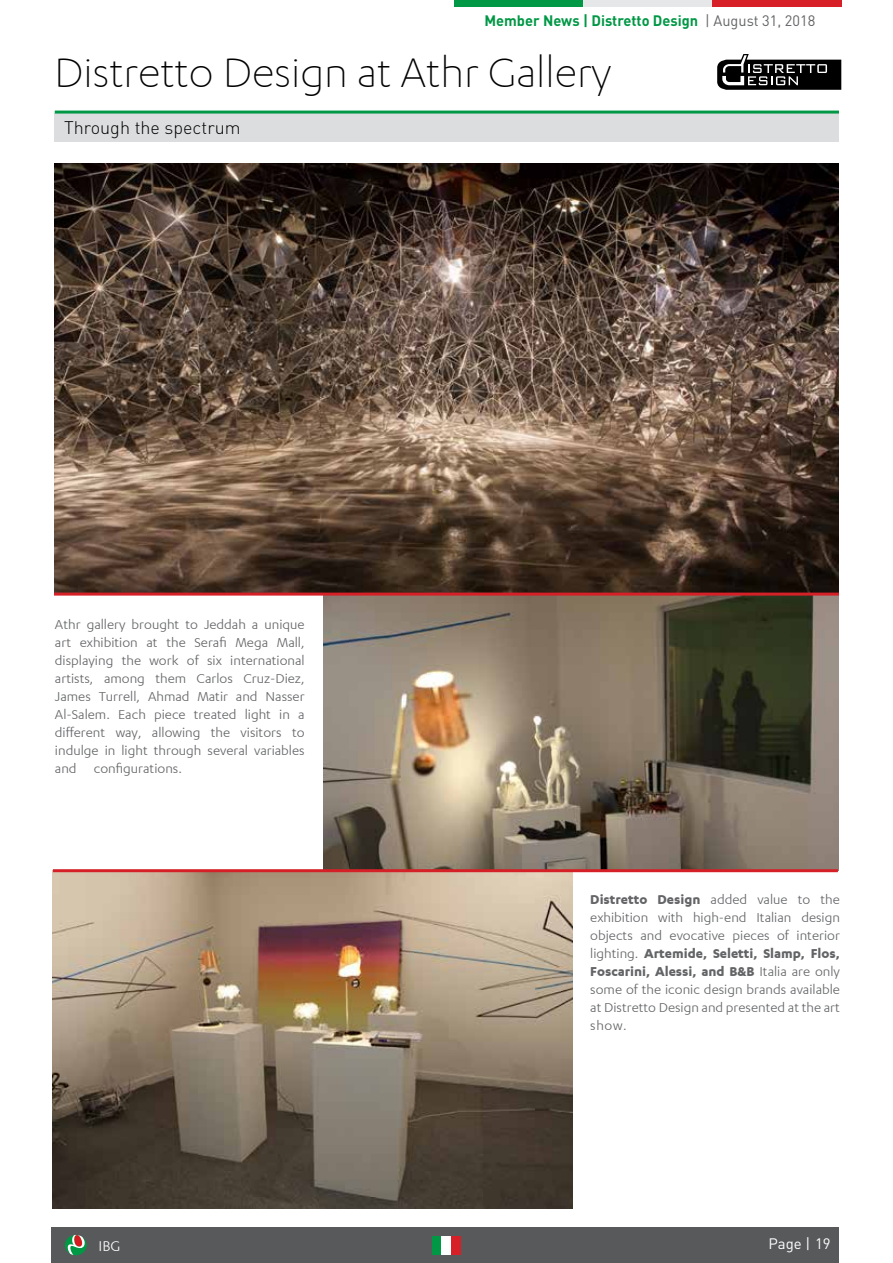
<style>
.page{position:relative;width:893px;height:1263px;background:#fff}
.page>*{position:absolute;margin:0;border:0;box-sizing:border-box;transform-origin:0 0}
.t1{font:300 48px "Karbon";color:#000}
.t2{font:300 18px "DIN Pro";color:#000}
.t3{font:16.5px "Karbon";color:#fff}
.t4{font:15px/18px "Karbon";color:#636466;text-align:right}
.t5{font:700 15px "DIN Pro";color:#009745}
.t6{font:700 15px "Karbon";color:#636466}
.t7{font:15px "DIN Pro";color:#636466}
.t8{font:15px "DIN Pro";color:#fff}
.s1{font-weight:700}
</style>
<div class="page">
<div style="left:52px;top:1227px;width:787px;height:36px;background:#58595b"></div>
<div style="left:432px;top:1236px;width:10px;height:18px;background:#009745"></div>
<div style="left:442px;top:1236px;width:9px;height:18px;background:#fff"></div>
<div style="left:451px;top:1236px;width:9px;height:18px;background:#d61f26"></div>
<div style="left:65px;top:1235px;width:22px;height:20px;background:#009745;border-radius:50%"></div>
<svg style="left:67px;top:1235px;width:18px;height:20px"></svg>
<div style="left:55px;top:113px;width:784px;height:28px;background:#dcddde"></div>
<hr style="left:55px;top:111px;width:784px;height:3px;background:#009745">
<div style="left:454px;top:0;width:129px;height:7px;background:#009745"></div>
<div style="left:583px;top:0;width:129px;height:7px;background:#e6e7e8"></div>
<div style="left:712px;top:0;width:129px;height:7px;background:#d61f26"></div>
<svg style="left:717px;top:54px;width:124px;height:36px"></svg>
<img style="left:54px;top:164px;width:785px;height:429px">
<img style="left:324px;top:596px;width:515px;height:275px">
<img style="left:53px;top:872px;width:519px;height:337px">
<hr style="left:54px;top:593px;width:785px;height:3px;background:#d52027">
<hr style="left:53px;top:869px;width:785px;height:3px;background:#d52027">
<p class="t5" style="left:484px;top:10px;width:215px">Member News | Distretto Design</p>
<p class="t7" style="left:705px;top:10px;width:112px">| August 31, 2018</p>
<h1 class="t1" style="left:54px;top:49px;width:559px">Distretto Design at Athr Gallery</h1>
<p class="t2" style="left:64px;top:115px;width:178px">Through the spectrum</p>
<p class="t4" style="left:55px;top:616px;width:251px">Athr gallery brought to Jeddah a unique<br>Mall,</p>
<p class="t4" style="left:195px;top:634px;width:34px">Serafi</p>
<p class="t4" style="left:80px;top:634px;width:60px">exhibition</p>
<p class="t4" style="left:166px;top:634px;width:21px">the</p>
<p class="t4" style="left:235px;top:634px;width:34px">Mega</p>
<p class="t4" style="left:55px;top:634px;width:18px">art</p>
<p class="t4" style="left:147px;top:634px;width:13px">at</p>
<p class="t4" style="left:55px;top:652px;width:60px">displaying</p>
<p class="t4" style="left:122px;top:652px;width:21px">the</p>
<p class="t4" style="left:149px;top:652px;width:31px">work</p>
<p class="t4" style="left:187px;top:652px;width:13px">of</p>
<p class="t4" style="left:207px;top:652px;width:16px">six</p>
<p class="t4" style="left:230px;top:652px;width:76px">international</p>
<p class="t4" style="left:55px;top:670px;width:40px">artists,</p>
<p class="t4" style="left:104px;top:670px;width:42px">among</p>
<p class="t4" style="left:155px;top:670px;width:32px">them</p>
<p class="t4" style="left:197px;top:670px;width:38px">Carlos</p>
<p class="t4" style="left:243px;top:670px;width:63px">Cruz-Diez,</p>
<p class="t4" style="left:55px;top:688px;width:37px">James</p>
<p class="t4" style="left:99px;top:688px;width:43px">Turrell,</p>
<p class="t4" style="left:148px;top:688px;width:43px">Ahmad</p>
<p class="t4" style="left:197px;top:688px;width:32px">Matir</p>
<p class="t4" style="left:236px;top:688px;width:23px">and</p>
<p class="t4" style="left:266px;top:688px;width:41px">Nasser</p>
<p class="t4" style="left:55px;top:706px;width:56px">Al-Salem.</p>
<p class="t4" style="left:118px;top:706px;width:29px">Each</p>
<p class="t4" style="left:154px;top:706px;width:33px">piece</p>
<p class="t4" style="left:194px;top:706px;width:44px">treated</p>
<p class="t4" style="left:245px;top:706px;width:28px">light</p>
<p class="t4" style="left:279px;top:706px;width:12px">in</p>
<p class="t4" style="left:298px;top:706px;width:8px">a</p>
<p class="t4" style="left:55px;top:724px;width:52px">different</p>
<p class="t4" style="left:55px;top:742px;width:251px">indulge in light through several variables</p>
<p class="t4" style="left:94px;top:760px;width:90px">configurations.</p>
<p class="t4" style="left:152px;top:724px;width:50px">allowing</p>
<p class="t4" style="left:211px;top:724px;width:21px">the</p>
<p class="t4" style="left:241px;top:724px;width:43px">visitors</p>
<p class="t4" style="left:292px;top:724px;width:14px">to</p>
<p class="t4" style="left:116px;top:724px;width:27px">way,</p>
<p class="t4" style="left:55px;top:760px;width:23px">and</p>
<p class="t6" style="left:590px;top:892px;width:59px">Distretto</p>
<p class="t4" style="left:590px;top:909px;width:60px">exhibition</p>
<p class="t6" style="left:658px;top:892px;width:44px">Design</p>
<p class="t4" style="left:711px;top:891px;width:38px">added</p>
<p class="t4" style="left:658px;top:909px;width:26px">with</p>
<p class="t4" style="left:693px;top:909px;width:55px">high-end</p>
<p class="t4" style="left:757px;top:891px;width:32px">value</p>
<p class="t4" style="left:798px;top:891px;width:14px">to</p>
<p class="t4" style="left:821px;top:891px;width:21px">the</p>
<p class="t4" style="left:756px;top:909px;width:36px">Italian</p>
<p class="t4" style="left:801px;top:909px;width:40px">design</p>
<p class="t3" style="left:99px;top:1237px;width:23px">IBG</p>
<p class="t4" style="left:777px;top:927px;width:13px">of</p>
<p class="t4" style="left:590px;top:927px;width:251px;text-align:left">objects<br>lighting. <span class="s1">Artemide, Seletti, Slamp, Flos,<br>Foscarini, Alessi, and &amp;B B</span> Italia are only some of the iconic design brands available at Distretto Design and presented at the art show.</p>
<p class="t4" style="left:640px;top:927px;width:23px">and</p>
<p class="t4" style="left:670px;top:927px;width:57px">evocative</p>
<p class="t4" style="left:733px;top:927px;width:39px">pieces</p>
<p class="t4" style="left:796px;top:927px;width:45px">interior</p>
<p class="t8" style="left:769px;top:1234px;width:64px">Page | 19</p>
</div>
